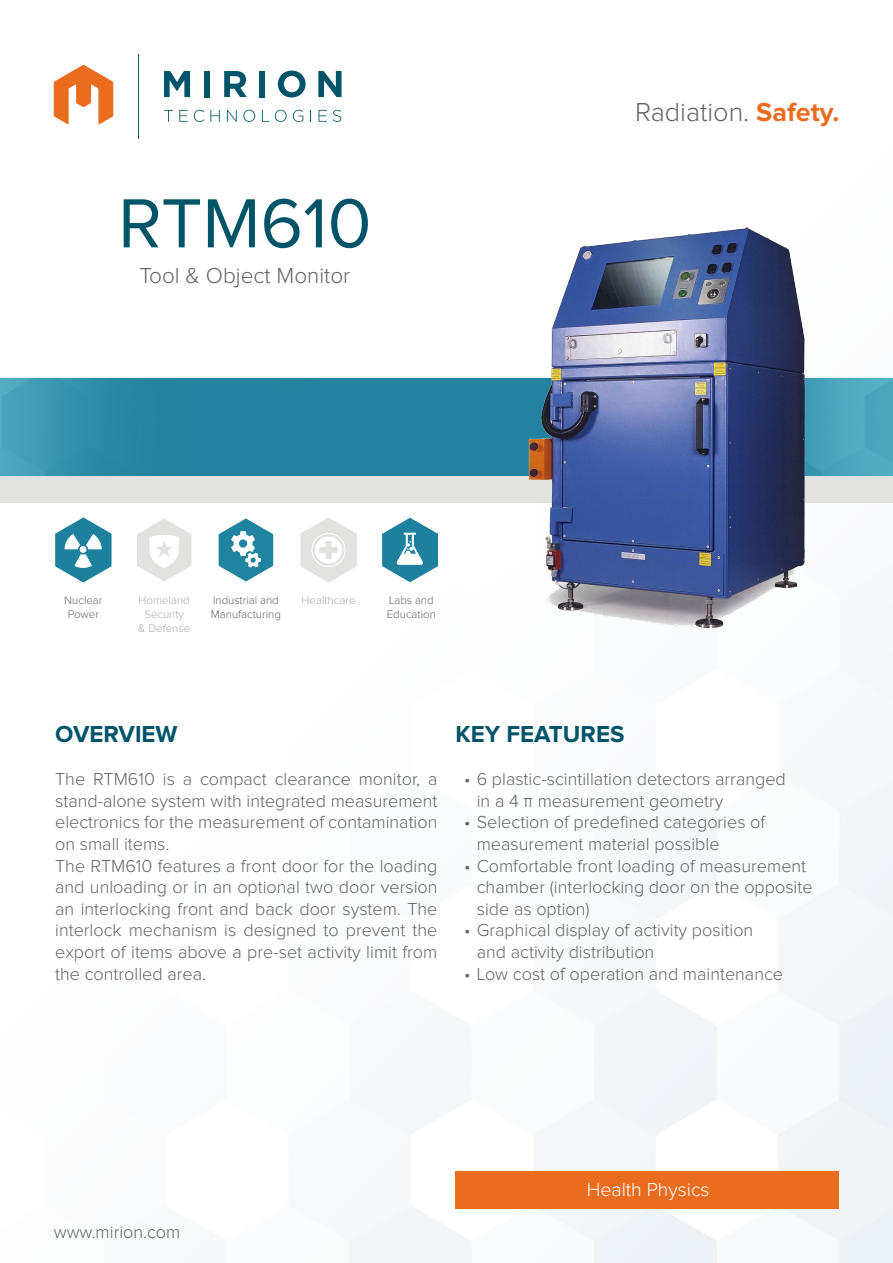
<style>
.page{position:relative;width:893px;height:1263px;background:#fff}
.page>*{position:absolute;margin:0;border:0;box-sizing:border-box;transform-origin:0 0}
.t1{font:72px "Proxima Nova";color:#005467}
.t2{font:300 27px "Proxima Nova";color:#636366}
.t3{font:700 24px "Proxima Nova";color:#005467}
.t4{font:300 22.5px "Proxima Nova";color:#636366}
.t5{font:300 19.5px "Proxima Nova";color:#fff}
.t6{font:300 18px/21.6px "Proxima Nova";color:#636366}
.t7{font:300 11.4px/13.6px "Proxima Nova";color:#636366}
.t8{font:300 11.4px/13.6px "Proxima Nova";color:#a8a9ad;text-align:center}
.s1{font-weight:700;color:#ea6d1f}
</style>
<div class="page">
<img style="left:53px;top:70px;width:840px;height:1193px">
<hr style="left:138px;top:54px;width:1px;height:85px;background:#005467">
<svg style="left:164px;top:110px;width:9px;height:12px"></svg>
<svg style="left:179px;top:110px;width:9px;height:12px"></svg>
<svg style="left:194px;top:110px;width:10px;height:12px"></svg>
<svg style="left:210px;top:110px;width:10px;height:12px"></svg>
<svg style="left:227px;top:110px;width:10px;height:12px"></svg>
<svg style="left:243px;top:110px;width:12px;height:12px"></svg>
<svg style="left:262px;top:110px;width:25px;height:12px"></svg>
<svg style="left:293px;top:110px;width:10px;height:12px"></svg>
<svg style="left:310px;top:110px;width:1px;height:12px"></svg>
<svg style="left:319px;top:110px;width:8px;height:12px"></svg>
<svg style="left:333px;top:110px;width:8px;height:12px"></svg>
<svg style="left:164px;top:71px;width:26px;height:26px"></svg>
<div style="left:204px;top:71px;width:6px;height:26px;background:#005467"></div>
<svg style="left:224px;top:71px;width:23px;height:26px"></svg>
<div style="left:259px;top:71px;width:6px;height:26px;background:#005467"></div>
<svg style="left:278px;top:71px;width:28px;height:27px"></svg>
<svg style="left:318px;top:71px;width:23px;height:26px"></svg>
<svg style="left:54px;top:65px;width:59px;height:60px"></svg>
<div style="left:455px;top:1171px;width:383px;height:38px;background:#ea6d1f"></div>
<img style="left:0;top:164px;width:893px;height:527px">
<img style="left:491px;top:191px;width:366px;height:451px">
<h1 class="t1" style="left:118px;top:190px;width:255px">RTM610</h1>
<p class="t4" style="left:139px;top:266px;width:212px">Tool &amp; Object Monitor</p>
<h2 class="t2" style="left:635px;top:100px;width:206px">Radiation. <span class="s1">Safety.</span></h2>
<p class="t7" style="left:64px;top:594px;width:40px;text-align:center">Nuclear<br>Power</p>
<p class="t8" style="left:138px;top:594px;width:53px">Homeland<br>Security<br>&amp; Defense</p>
<p class="t7" style="left:213px;top:594px;width:67px">Industrial and</p>
<p class="t8" style="left:302px;top:594px;width:55px">Healthcare</p>
<p class="t7" style="left:211px;top:608px;width:71px">Manufacturing</p>
<p class="t7" style="left:387px;top:594px;width:50px">Labs and<br>Education</p>
<h3 class="t3" style="left:55px;top:723px;width:124px">OVERVIEW</h3>
<p class="t6" style="left:55px;top:769px;width:384px">The RTM610 is a compact clearance monitor, a stand-alone system with integrated measurement electronics for the measurement of contamination on small items.<br>The RTM610 features a front door for the loading and unloading or in an optional two door version an interlocking front and back door system. The interlock mechanism is designed to prevent the export of items above a pre-set activity limit from the controlled area.</p>
<h3 class="t3" style="left:455px;top:723px;width:170px">KEY FEATURES</h3>
<p class="t6" style="left:477px;top:769px;width:311px;text-indent:-13px">• 6 plastic-scintillation detectors arranged in a 4 π measurement geometry</p>
<p class="t6" style="left:477px;top:812px;width:290px;text-indent:-13px">• Selection of predefined categories of measurement material possible</p>
<p class="t6" style="left:477px;top:855px;width:337px;text-indent:-13px">• Comfortable front loading of measurement chamber (interlocking door on the opposite side as option)</p>
<p class="t6" style="left:477px;top:920px;width:278px;text-indent:-13px">• Graphical display of activity position and activity distribution</p>
<p class="t6" style="left:464px;top:963px;width:321px">• Low cost of operation and maintenance</p>
<p class="t6" style="left:54px;top:1222px;width:128px">www.mirion.com</p>
<p class="t5" style="left:587px;top:1180px;width:124px">Health Physics</p>
</div>
